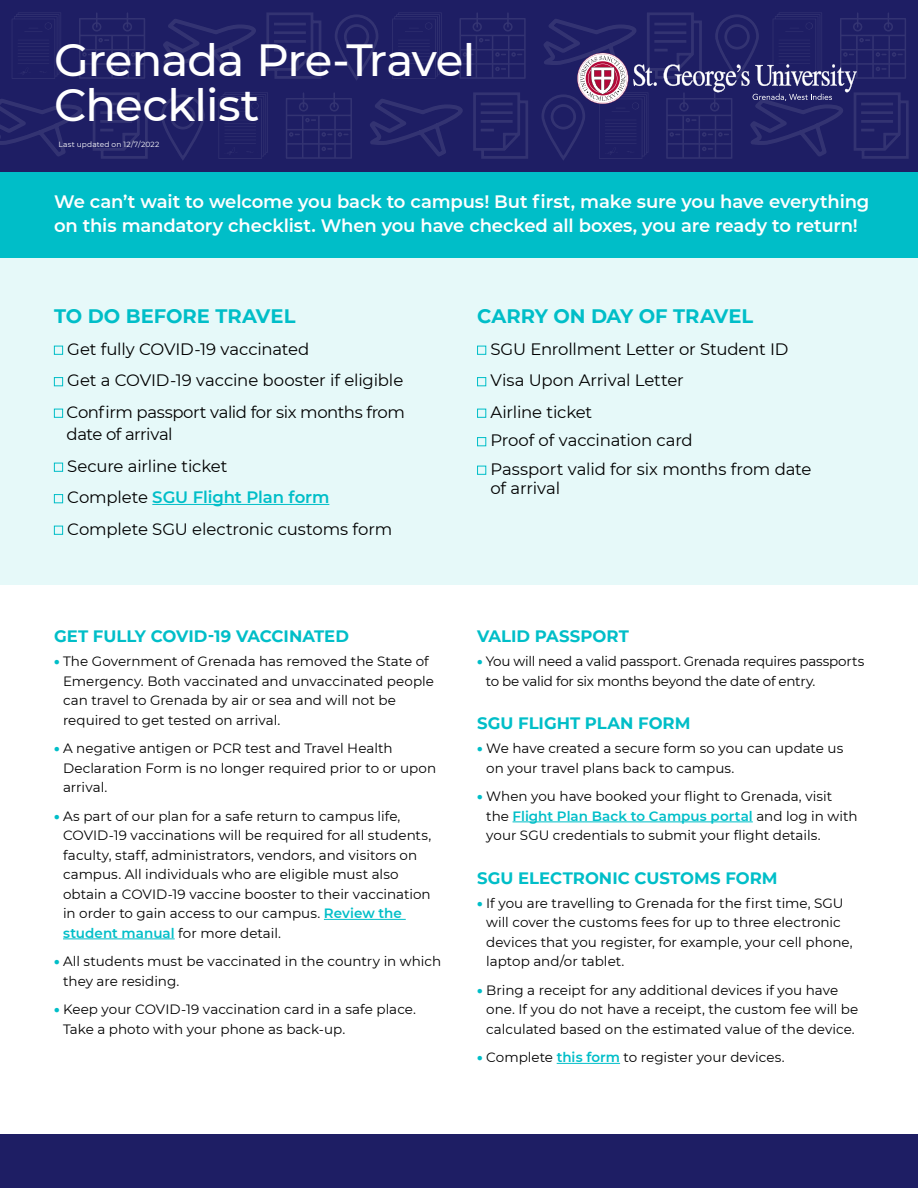
<style>
.page{position:relative;width:918px;height:1188px;background:#fff}
.page>*{position:absolute;margin:0;border:0;box-sizing:border-box;transform-origin:0 0}
.t1{font:500 45px/45px "Montserrat";letter-spacing:-.02em;color:#fff}
.t2{font:700 19.5px "Montserrat";color:#00bec8}
.t3{font:600 18px/24px "Montserrat";letter-spacing:-.01em;color:#fff}
.t4{font:16.5px/31.5px "Montserrat";letter-spacing:-.015em;color:#000}
.t5{font:700 16.5px "Montserrat";color:#00bec8}
.t6{font:13.5px/19.5px "Montserrat";color:#000}
.t7{font:7.5px "Montserrat";letter-spacing:.015em;color:#fff}
.s1{font-weight:600;color:#00bec8}
.s2{font-weight:900;color:#00bec8}
</style>
<div class="page">
<div style="left:0;top:1134px;width:918px;height:54px;background:#1e1e64"></div>
<div style="left:0;top:0;width:918px;height:176px;background:#1e1e64"></div>
<svg style="left:12px;top:12px;width:49px;height:67px"></svg>
<svg style="left:163px;top:19px;width:93px;height:57px"></svg>
<svg style="left:335px;top:14px;width:43px;height:66px"></svg>
<svg style="left:266px;top:12px;width:55px;height:67px"></svg>
<svg style="left:79px;top:13px;width:66px;height:66px"></svg>
<svg style="left:392px;top:12px;width:50px;height:67px"></svg>
<svg style="left:459px;top:13px;width:67px;height:66px"></svg>
<svg style="left:0;top:99px;width:82px;height:57px"></svg>
<svg style="left:161px;top:94px;width:44px;height:66px"></svg>
<svg style="left:93px;top:92px;width:55px;height:67px"></svg>
<svg style="left:218px;top:92px;width:50px;height:67px"></svg>
<svg style="left:370px;top:99px;width:93px;height:57px"></svg>
<svg style="left:473px;top:92px;width:55px;height:67px"></svg>
<svg style="left:286px;top:93px;width:66px;height:66px"></svg>
<div style="left:0;top:257px;width:918px;height:328px;background:#e6f9f9"></div>
<div style="left:0;top:172px;width:918px;height:85px;background:#00bec8"></div>
<hr style="left:324px;top:919px;width:82px;height:1px;background:#00bec8">
<hr style="left:63px;top:939px;width:112px;height:1px;background:#00bec8">
<hr style="left:513px;top:822px;width:240px;height:1px;background:#00bec8">
<hr style="left:557px;top:1063px;width:63px;height:1px;background:#00bec8">
<svg style="left:542px;top:12px;width:367px;height:148px"></svg>
<hr style="left:152px;top:504px;width:177px;height:1px;background:#00bec8">
<div style="left:54px;top:346px;width:9px;height:9px;border:1px solid #00bec8"></div>
<div style="left:54px;top:377px;width:9px;height:9px;border:1px solid #00bec8"></div>
<div style="left:54px;top:409px;width:9px;height:9px;border:1px solid #00bec8"></div>
<div style="left:54px;top:463px;width:9px;height:9px;border:1px solid #00bec8"></div>
<div style="left:54px;top:494px;width:9px;height:9px;border:1px solid #00bec8"></div>
<div style="left:54px;top:526px;width:9px;height:9px;border:1px solid #00bec8"></div>
<div style="left:477px;top:346px;width:9px;height:9px;border:1px solid #00bec8"></div>
<div style="left:477px;top:377px;width:9px;height:9px;border:1px solid #00bec8"></div>
<div style="left:477px;top:409px;width:9px;height:9px;border:1px solid #00bec8"></div>
<div style="left:477px;top:437px;width:9px;height:9px;border:1px solid #00bec8"></div>
<div style="left:477px;top:466px;width:9px;height:9px;border:1px solid #00bec8"></div>
<h1 class="t1" style="left:54px;top:36px;width:423px">Grenada Pre-Travel<br>Checklist</h1>
<p class="t7" style="left:58px;top:139px;width:102px">Last updated on 12/7/2022</p>
<h3 class="t3" style="left:54px;top:189px;width:817px">We can’t wait to welcome you back to campus! But first, make sure you have everything on this mandatory checklist. When you have checked all boxes, you are ready to return!</h3>
<h2 class="t2" style="left:54px;top:302px;width:243px">TO DO BEFORE TRAVEL</h2>
<p class="t4" style="left:67px;top:333px;width:340px">Get fully COVID-19 vaccinated<br>Get a COVID-19 vaccine booster if eligible<br>Confirm passport valid for six months from</p>
<p class="t4" style="left:67px;top:418px;width:327px">date of arrival<br>Secure airline ticket<br>Complete <span class="s1">SGU Flight Plan form<br></span>Complete SGU electronic customs form</p>
<p class="t5" style="left:54px;top:625px;width:297px">GET FULLY COVID-19 VACCINATED</p>
<p class="t6" style="left:63px;top:651px;width:373px;text-indent:-9px"><span class="s2">•</span> The Government of Grenada has removed the State of Emergency. Both vaccinated and unvaccinated people can travel to Grenada by air or sea and will not be required to get tested on arrival.</p>
<p class="t6" style="left:63px;top:738px;width:375px;text-indent:-9px"><span class="s2">•</span> A negative antigen or PCR test and Travel Health<br>Declaration Form is no longer required prior to or upon arrival.</p>
<p class="t6" style="left:63px;top:806px;width:370px;text-indent:-9px"><span class="s2">•</span> As part of our plan for a safe return to campus life, COVID-19 vaccinations will be required for all students, faculty, staff, administrators, vendors, and visitors on campus. All individuals who are eligible must also obtain a COVID-19 vaccine booster to their vaccination in order to gain access to our campus. <span class="s1">Review the student manual</span> for more detail.</p>
<p class="t6" style="left:63px;top:951px;width:380px;text-indent:-9px"><span class="s2">•</span> All students must be vaccinated in the country in which they are residing.</p>
<p class="t6" style="left:63px;top:999px;width:354px;text-indent:-9px"><span class="s2">•</span> Keep your COVID-19 vaccination card in a safe place.<br>Take a photo with your phone as back-up.</p>
<h2 class="t2" style="left:477px;top:302px;width:278px">CARRY ON DAY OF TRAVEL</h2>
<p class="t4" style="left:490px;top:333px;width:299px">SGU Enrollment Letter or Student ID<br>Visa Upon Arrival Letter<br>Airline ticket</p>
<p class="t4" style="left:490px;top:426px;width:322px;line-height:28.5px">Proof of vaccination card<br>Passport valid for six months from date</p>
<p class="t4" style="left:490px;top:472px;width:71px">of arrival</p>
<p class="t5" style="left:477px;top:625px;width:153px">VALID PASSPORT</p>
<p class="t6" style="left:486px;top:651px;width:380px;text-indent:-9px"><span class="s2">•</span> You will need a valid passport. Grenada requires passports to be valid for six months beyond the date of entry.</p>
<p class="t5" style="left:477px;top:712px;width:215px">SGU FLIGHT PLAN FORM</p>
<p class="t6" style="left:486px;top:738px;width:359px;text-indent:-9px"><span class="s2">•</span> We have created a secure form so you can update us on your travel plans back to campus.</p>
<p class="t6" style="left:486px;top:786px;width:373px;text-indent:-9px"><span class="s2">•</span> When you have booked your flight to Grenada, visit the <span class="s1">Flight Plan Back to Campus portal</span> and log in with your SGU credentials to submit your flight details.</p>
<p class="t5" style="left:477px;top:866px;width:302px">SGU ELECTRONIC CUSTOMS FORM</p>
<p class="t6" style="left:486px;top:893px;width:368px;text-indent:-9px"><span class="s2">•</span> If you are travelling to Grenada for the first time, SGU will cover the customs fees for up to three electronic devices that you register, for example, your cell phone, laptop and/or tablet.</p>
<p class="t6" style="left:486px;top:980px;width:374px;text-indent:-9px"><span class="s2">•</span> Bring a receipt for any additional devices if you have one. If you do not have a receipt, the custom fee will be calculated based on the estimated value of the device.</p>
<p class="t6" style="left:477px;top:1047px;width:309px"><span class="s2">•</span> Complete <span class="s1">this form</span> to register your devices.</p>
</div>
